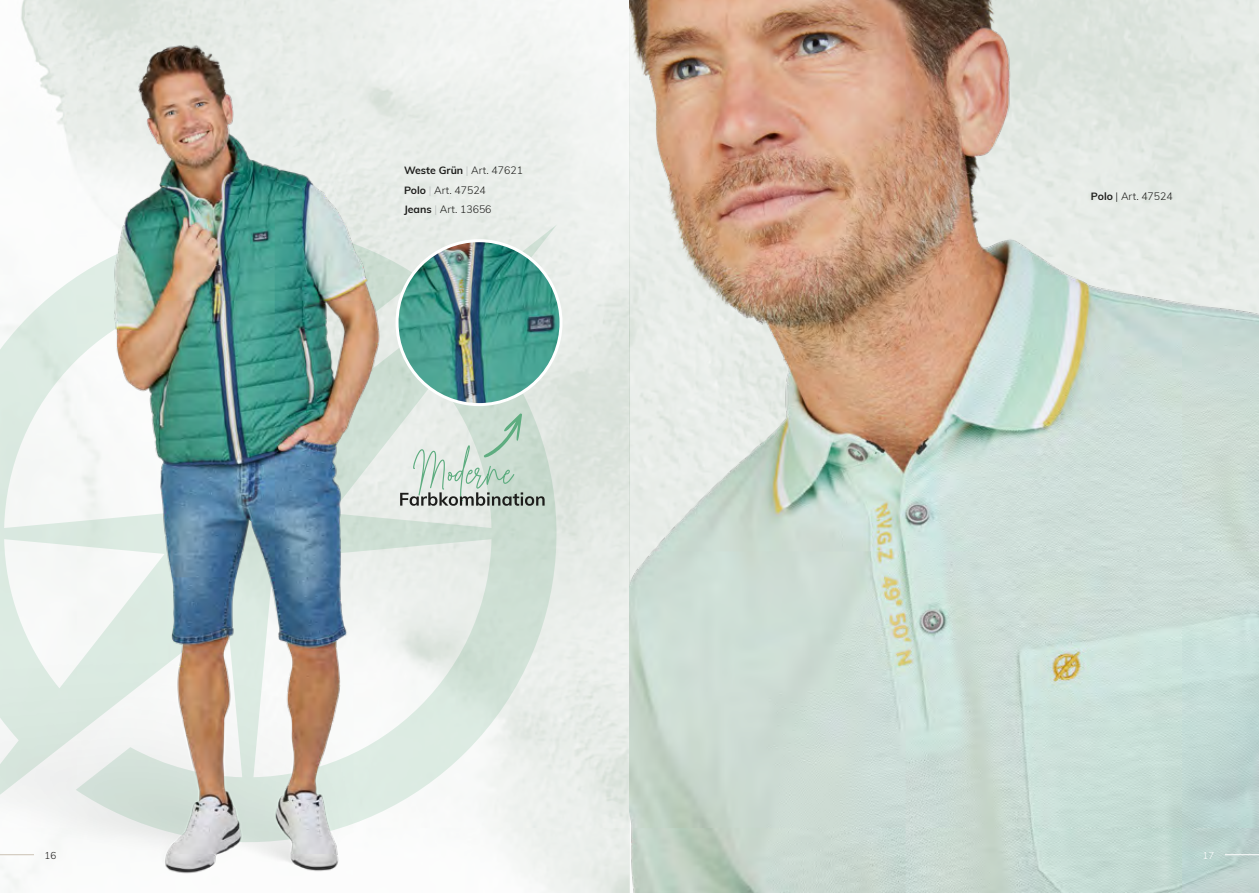
<style>
.page{position:relative;width:1259px;height:893px;background:#fff}
.page>*{position:absolute;margin:0;border:0;box-sizing:border-box;transform-origin:0 0}
.t1{font:300 10.5px/19.5px "Muli";color:#1d1d1b}
.t2{font:300 9.75px "Muli";color:#1d1d1b}
.t3{font:300 9.75px "Muli";color:#fff}
.s1{font-weight:700}
.s2{color:#b8bbbb}
</style>
<div class="page">
<svg style="left:531px;top:223px;width:28px;height:621px;background:#e0e8e2"></svg>
<img style="left:629px;top:0;width:630px;height:893px">
<img style="left:397px;top:241px;width:164px;height:164px;border-radius:82px">
<img style="left:0;top:24px;width:531px;height:869px">
<hr style="left:0;top:854px;width:34px;height:1px;background:#cbc2b4">
<hr style="left:1225px;top:854px;width:34px;height:1px;background:#fff">
<svg style="left:400px;top:413px;width:144px;height:93px;background:#c9d7cd"></svg>
<p class="t1" style="left:404px;top:160px;width:121px"><span class="s1">Weste Grün</span> <span class="s2">|</span> Art. 47621<br><span class="s1">Polo</span> <span class="s2">|</span> Art. 47524<br><span class="s1">Jeans</span> <span class="s2">|</span> Art. 13656</p>
<p class="t1" style="left:1091px;top:186px;width:83px"><span class="s1">Polo</span> | Art. 47524</p>
<p class="t2" style="left:45px;top:848px;width:13px">16</p>
<p class="t3" style="left:1202px;top:848px;width:13px">17</p>
</div>
